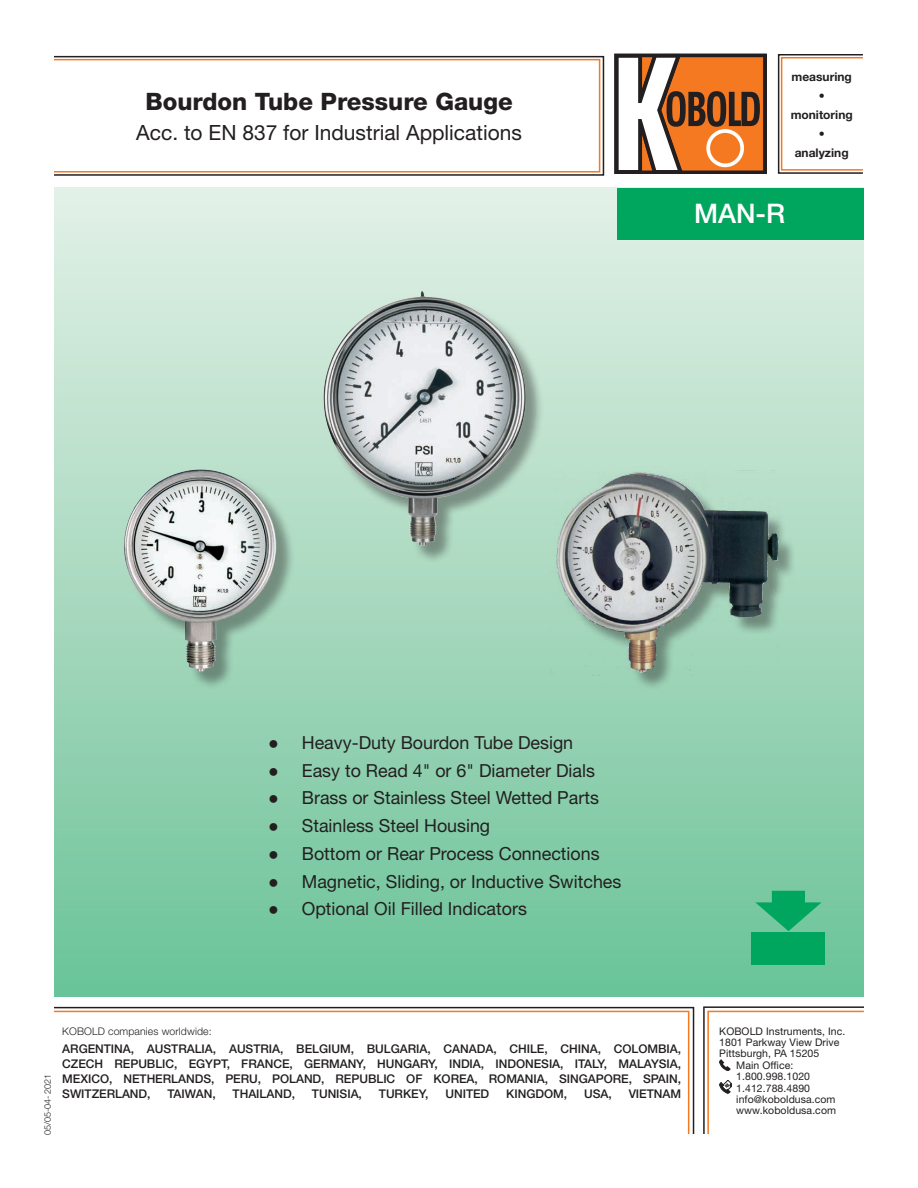
<style>
.page{position:relative;width:918px;height:1188px;background:#fff}
.page>*{position:absolute;margin:0;border:0;box-sizing:border-box;transform-origin:0 0}
.t1{font:500 27px "Helvetica Neue LT Std";color:#fff}
.t2{font:800 24px "Helvetica Neue LT Std";color:#231f20}
.t3{font:21px "Helvetica Neue LT Std";color:#231f20}
.t4{font:18px "Helvetica Neue LT Std";color:#231f20}
.t5{font:500 12px/15px "Helvetica Neue LT Std";letter-spacing:-.005em;color:#231f20;text-align:justify}
.t6{font:700 12px/19px "Helvetica Neue LT Std";color:#231f20;text-align:center}
.t7{font:10.5px "Helvetica Neue LT Std";letter-spacing:.005em;color:#231f20}
.t8{font:300 10.5px "Helvetica Neue LT Std";letter-spacing:.01em;color:#231f20}
.t9{font:300 9px "Helvetica Neue LT Std";color:#231f20}
.s1{font-family:"Arial"}
</style>
<div class="page">
<div style="left:54px;top:188px;width:810px;height:809px;background:linear-gradient(to bottom,#e4f0e7,#6bc398)"></div>
<div style="left:53px;top:59px;width:547px;height:114px;border:2px solid #f47921"></div>
<div style="left:781px;top:57px;width:83px;height:114px;border:2px solid #f47921"></div>
<div style="left:53px;top:56px;width:551px;height:120px;border:2px solid #231f20"></div>
<div style="left:778px;top:54px;width:86px;height:120px;border:2px solid #231f20"></div>
<svg style="left:615px;top:54px;width:148px;height:120px"></svg>
<div style="left:706px;top:129px;width:38px;height:38px;border:4px solid #fff;border-radius:50%"></div>
<div style="left:617px;top:189px;width:247px;height:51px;background:#00a65d"></div>
<svg style="left:54px;top:1006px;width:641px;height:128px"></svg>
<svg style="left:755px;top:891px;width:67px;height:40px;background:#3bb67e"></svg>
<div style="left:752px;top:932px;width:73px;height:33px;background:#00a65d"></div>
<svg style="left:703px;top:1006px;width:161px;height:128px"></svg>
<div style="left:555px;top:476px;width:243px;height:217px;background:#231f20;opacity:.41"></div>
<img style="left:551px;top:471px;width:231px;height:204px">
<div style="left:126px;top:472px;width:169px;height:218px;background:#231f20;opacity:.41"></div>
<img style="left:124px;top:469px;width:152px;height:202px">
<div style="left:326px;top:294px;width:218px;height:270px;background:#231f20;opacity:.41"></div>
<img style="left:323px;top:291px;width:203px;height:254px">
<h2 class="t2" style="left:145px;top:87px;width:369px">Bourdon Tube Pressure Gauge</h2>
<h3 class="t3" style="left:136px;top:120px;width:387px">Acc. to EN 837 for Industrial Applications</h3>
<p class="t6" style="left:791px;top:67px;width:64px">measuring • monitoring • analyzing</p>
<h1 class="t1" style="left:694px;top:197px;width:93px">MAN-R</h1>
<p class="t4" style="left:268px;top:732px;width:307px"><span class="s1">●</span> Heavy-Duty Bourdon Tube Design</p>
<p class="t4" style="left:268px;top:759px;width:328px"><span class="s1">●</span> Easy to Read 4" or 6" Diameter Dials</p>
<p class="t4" style="left:268px;top:787px;width:332px"><span class="s1">●</span> Brass or Stainless Steel Wetted Parts</p>
<p class="t4" style="left:268px;top:815px;width:224px"><span class="s1">●</span> Stainless Steel Housing</p>
<p class="t4" style="left:268px;top:843px;width:333px"><span class="s1">●</span> Bottom or Rear Process Connections</p>
<p class="t4" style="left:268px;top:870px;width:355px"><span class="s1">●</span> Magnetic, Sliding, or Inductive Switches</p>
<p class="t4" style="left:268px;top:898px;width:260px"><span class="s1">●</span> Optional Oil Filled Indicators</p>
<p class="t9" style="left:42px;top:1135px;width:62px;rotate:-90deg">05/05-04-2021</p>
<p class="t8" style="left:62px;top:1024px;width:151px">KOBOLD companies worldwide:</p>
<p class="t5" style="left:62px;top:1041px;width:620px">ARGENTINA, AUSTRALIA, AUSTRIA, BELGIUM, BULGARIA, CANADA, CHILE, CHINA, COLOMBIA, CZECH REPUBLIC, EGYPT, FRANCE, GERMANY, HUNGARY, INDIA, INDONESIA, ITALY, MALAYSIA, MEXICO, NETHERLANDS, PERU, POLAND, REPUBLIC OF KOREA, ROMANIA, SINGAPORE, SPAIN, SWITZERLAND,</p>
<p class="t5" style="left:168px;top:1086px;width:50px">TAIWAN,</p>
<p class="t5" style="left:233px;top:1086px;width:64px">THAILAND,</p>
<p class="t5" style="left:312px;top:1086px;width:51px">TUNISIA,</p>
<p class="t5" style="left:379px;top:1086px;width:51px">TURKEY,</p>
<p class="t5" style="left:445px;top:1086px;width:45px">UNITED</p>
<p class="t5" style="left:506px;top:1086px;width:62px">KINGDOM,</p>
<p class="t5" style="left:584px;top:1086px;width:29px">USA,</p>
<p class="t5" style="left:629px;top:1086px;width:54px">VIETNAM</p>
<p class="t7" style="left:719px;top:1025px;width:128px">KOBOLD Instruments, Inc.</p>
<p class="t7" style="left:719px;top:1036px;width:122px">1801 Parkway View Drive</p>
<p class="t7" style="left:719px;top:1047px;width:102px">Pittsburgh, PA 15205</p>
<p class="t7" style="left:736px;top:1059px;width:59px">Main Office:</p>
<p class="t7" style="left:736px;top:1070px;width:75px">1.800.998.1020</p>
<p class="t7" style="left:736px;top:1082px;width:75px">1.412.788.4890</p>
<p class="t7" style="left:736px;top:1093px;width:101px">info@koboldusa.com</p>
<p class="t7" style="left:736px;top:1104px;width:101px">www.koboldusa.com</p>
</div>
